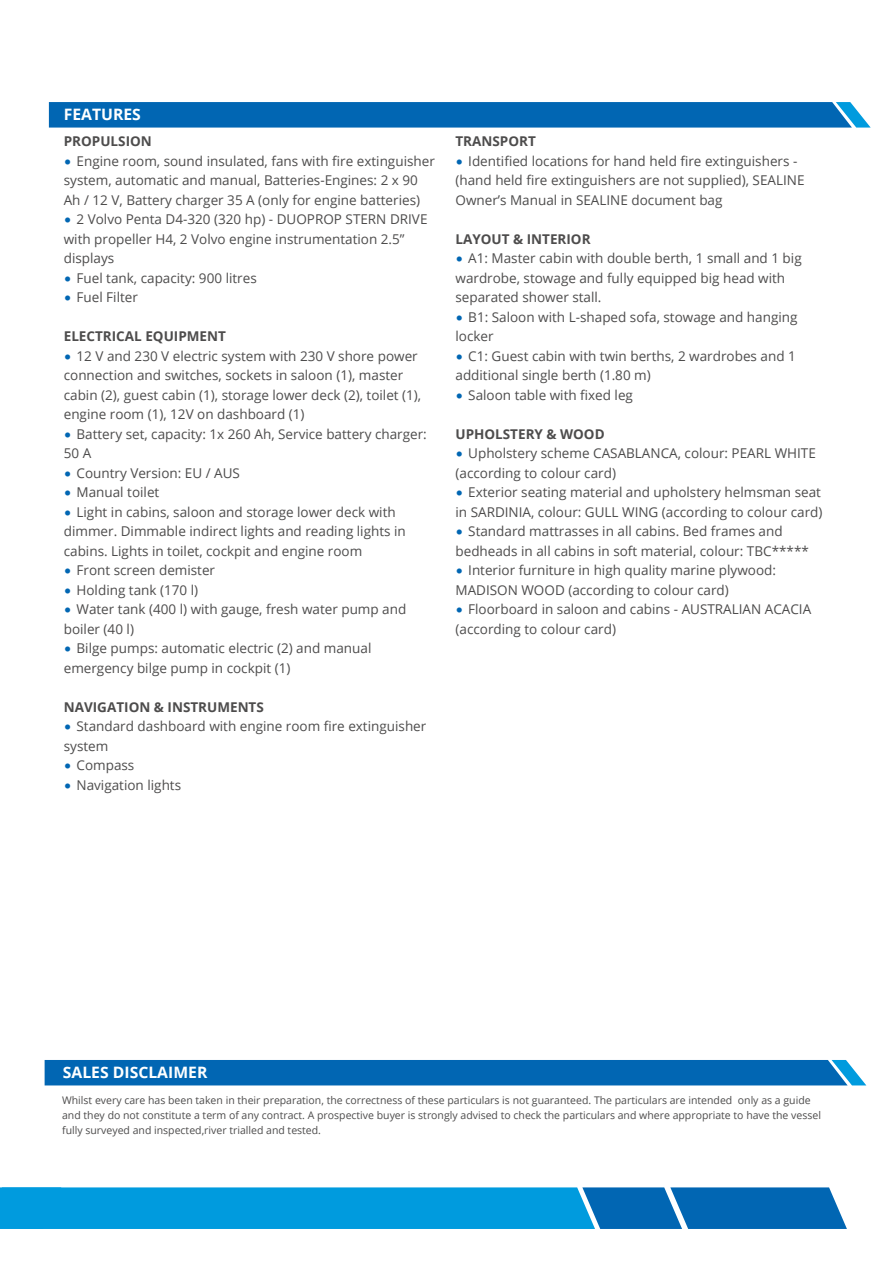
<style>
.page{position:relative;width:893px;height:1263px;background:#fff}
.page>*{position:absolute;margin:0;border:0;box-sizing:border-box;transform-origin:0 0}
.t1{font:700 15.75px "Open Sans";color:#fff}
.t2{font:13.5px/19.5px "Open Sans";color:#4d4c4c}
.t3{font:700 13.5px "Open Sans";color:#4d4c4c}
.t4{font:10.5px/15px "Open Sans";color:#4d4c4c}
.s1{font-family:"Lato";color:#0166b3}
</style>
<div class="page">
<svg style="left:0;top:1187px;width:847px;height:42px;background:#088fd3"></svg>
<div style="left:45px;top:1060px;width:821px;height:25px;background:#0166b3"></div>
<svg style="left:49px;top:102px;width:822px;height:26px;background:#0a6cb6"></svg>
<p class="t1" style="left:64px;top:109px;width:79px">FEATURES</p>
<p class="t3" style="left:64px;top:136px;width:90px">PROPULSION</p>
<p class="t2" style="left:64px;top:151px;width:373px"><span class="s1">•</span> Engine room, sound insulated, fans with fire extinguisher system, automatic and manual, Batteries-Engines: 2 x 90<br>Ah / 12 V, Battery charger 35 A (only for engine batteries)</p>
<p class="t2" style="left:64px;top:211px;width:365px"><span class="s1">•</span> 2 Volvo Penta D4-320 (320 hp) - DUOPROP STERN DRIVE with propeller H4, 2 Volvo engine instrumentation 2.5” displays</p>
<p class="t2" style="left:64px;top:270px;width:194px"><span class="s1">•</span> Fuel tank, capacity: 900 litres</p>
<p class="t2" style="left:64px;top:289px;width:76px"><span class="s1">•</span> Fuel Filter</p>
<p class="t3" style="left:64px;top:331px;width:164px">ELECTRICAL EQUIPMENT</p>
<p class="t2" style="left:64px;top:348px;width:359px"><span class="s1">•</span> 12 V and 230 V electric system with 230 V shore power connection and switches, sockets in saloon (1), master cabin (2), guest cabin (1), storage lower deck (2), toilet (1), engine room (1), 12V on dashboard (1)</p>
<p class="t2" style="left:64px;top:426px;width:365px"><span class="s1">•</span> Battery set, capacity: 1x 260 Ah, Service battery charger:<br>50 A</p>
<p class="t2" style="left:64px;top:465px;width:178px"><span class="s1">•</span> Country Version: EU / AUS</p>
<p class="t2" style="left:64px;top:484px;width:97px"><span class="s1">•</span> Manual toilet</p>
<p class="t2" style="left:64px;top:504px;width:344px"><span class="s1">•</span> Light in cabins, saloon and storage lower deck with dimmer. Dimmable indirect lights and reading lights in cabins. Lights in toilet, cockpit and engine room</p>
<p class="t2" style="left:64px;top:562px;width:153px"><span class="s1">•</span> Front screen demister</p>
<p class="t2" style="left:64px;top:582px;width:136px"><span class="s1">•</span> Holding tank (170 l)</p>
<p class="t2" style="left:64px;top:601px;width:344px"><span class="s1">•</span> Water tank (400 l) with gauge, fresh water pump and boiler (40 l)</p>
<p class="t2" style="left:64px;top:640px;width:309px"><span class="s1">•</span> Bilge pumps: automatic electric (2) and manual emergency bilge pump in cockpit (1)</p>
<p class="t3" style="left:64px;top:702px;width:202px">NAVIGATION &amp; INSTRUMENTS</p>
<p class="t2" style="left:64px;top:716px;width:364px"><span class="s1">•</span> Standard dashboard with engine room fire extinguisher system</p>
<p class="t2" style="left:64px;top:757px;width:72px"><span class="s1">•</span> Compass</p>
<p class="t2" style="left:64px;top:777px;width:119px"><span class="s1">•</span> Navigation lights</p>
<p class="t3" style="left:455px;top:136px;width:82px">TRANSPORT</p>
<p class="t2" style="left:455px;top:151px;width:351px"><span class="s1">•</span> Identified locations for hand held fire extinguishers - (hand held fire extinguishers are not supplied), SEALINE<br>Owner’s Manual in SEALINE document bag</p>
<p class="t3" style="left:455px;top:234px;width:137px">LAYOUT &amp; INTERIOR</p>
<p class="t2" style="left:455px;top:250px;width:348px"><span class="s1">•</span> A1: Master cabin with double berth, 1 small and 1 big wardrobe, stowage and fully equipped big head with separated shower stall.</p>
<p class="t2" style="left:455px;top:309px;width:343px"><span class="s1">•</span> B1: Saloon with L-shaped sofa, stowage and hanging locker</p>
<p class="t2" style="left:455px;top:348px;width:342px"><span class="s1">•</span> C1: Guest cabin with twin berths, 2 wardrobes and 1 additional single berth (1.80 m)</p>
<p class="t2" style="left:455px;top:385px;width:179px"><span class="s1">•</span> Saloon table with fixed leg</p>
<p class="t3" style="left:455px;top:429px;width:151px">UPHOLSTERY &amp; WOOD</p>
<p class="t2" style="left:455px;top:445px;width:362px"><span class="s1">•</span> Upholstery scheme CASABLANCA, colour: PEARL WHITE (according to colour card)</p>
<p class="t2" style="left:455px;top:484px;width:368px"><span class="s1">•</span> Exterior seating material and upholstery helmsman seat in SARDINIA, colour: GULL WING (according to colour card)</p>
<p class="t2" style="left:455px;top:523px;width:355px"><span class="s1">•</span> Standard mattrasses in all cabins. Bed frames and bedheads in all cabins in soft material, colour: TBC*****</p>
<p class="t2" style="left:455px;top:562px;width:322px"><span class="s1">•</span> Interior furniture in high quality marine plywood:<br>MADISON WOOD (according to colour card)</p>
<p class="t2" style="left:455px;top:601px;width:357px"><span class="s1">•</span> Floorboard in saloon and cabins - AUSTRALIAN ACACIA (according to colour card)</p>
<p class="t1" style="left:63px;top:1066px;width:146px">SALES DISCLAIMER</p>
<p class="t4" style="left:62px;top:1093px;width:760px">Whilst every care has been taken in their preparation, the correctness of these particulars is not guaranteed. The particulars are intended only as a guide and they do not constitute a term of any contract. A prospective buyer is strongly advised to check the particulars and where appropriate to have the vessel fully surveyed and inspected,river trialled and tested.</p>
</div>
